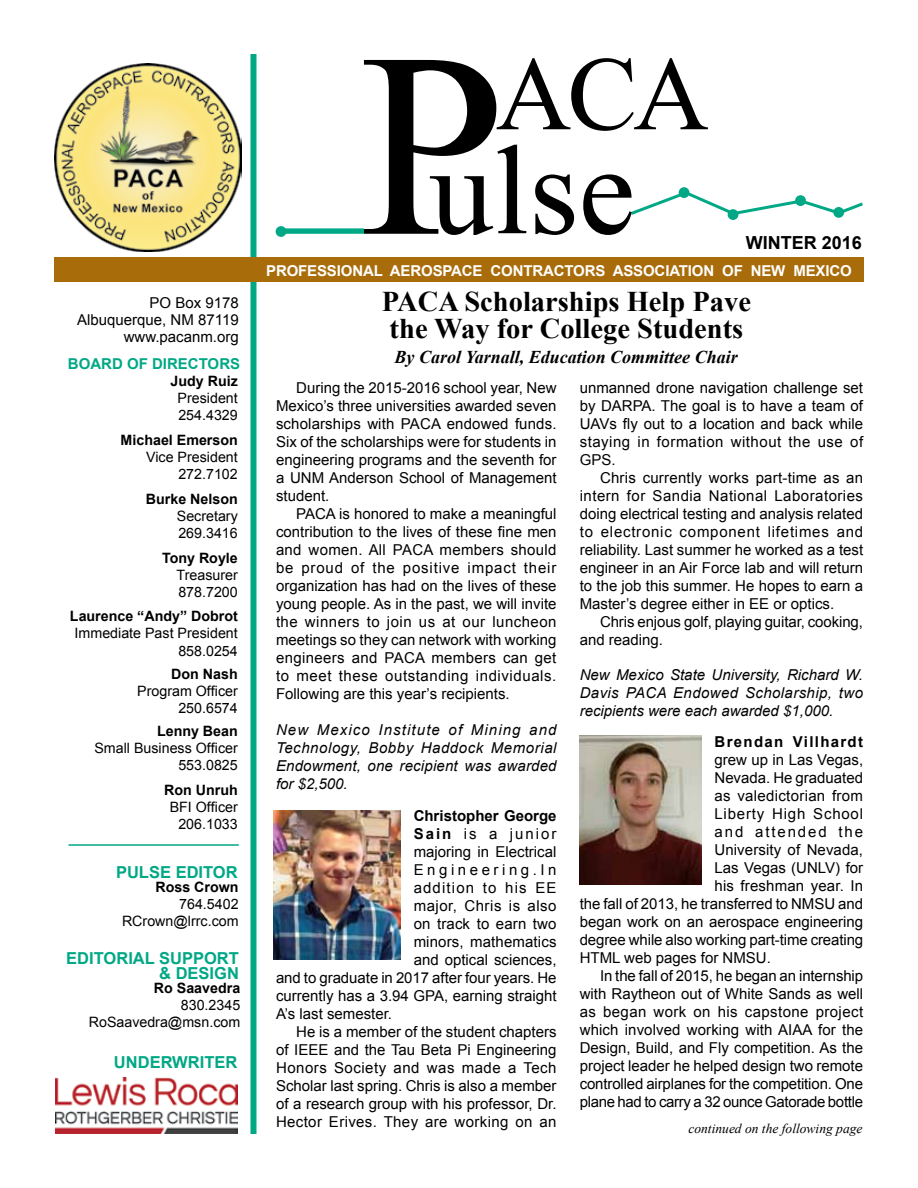
<style>
.page{position:relative;width:918px;height:1188px;background:#fff}
.page>*{position:absolute;margin:0;border:0;box-sizing:border-box;transform-origin:0 0}
.t1{font:127.5px "Times New Roman";color:#000}
.t2{font:105px "Times New Roman";color:#000}
.t3{font:700 28.5px/27px "Times New Roman";color:#000}
.t4{font:italic 700 18px "Times New Roman";color:#000}
.t5{font:700 18px "Arial";color:#000}
.t6{font:700 16.5px/15px "Arial";color:#00a886;text-align:right}
.t7{font:15px/18px "Arial";color:#000;text-align:justify}
.t8{font:italic 15px/18px "Arial";letter-spacing:.01em;color:#000;text-align:justify}
.t9{font:700 15px "Arial";letter-spacing:-.01em;color:#fff}
.t10{font:15px "Arial";letter-spacing:.035em;color:#000}
.t11{font:15px "Arial";letter-spacing:-.02em;color:#000}
.t12{font:15px "Arial";letter-spacing:.025em;color:#000}
.t13{font:15px "Arial";letter-spacing:.03em;color:#000}
.t14{font:15px "Arial";letter-spacing:.02em;color:#000}
.t15{font:700 15px "Arial";color:#000}
.t16{font:15px "Arial";letter-spacing:.055em;color:#000}
.t17{font:700 15px "Arial";color:#00a886}
.t18{font:700 15px "Arial";letter-spacing:.09em;color:#000}
.t19{font:15px "Arial";letter-spacing:.075em;color:#000}
.t20{font:15px "Arial";letter-spacing:.235em;color:#000}
.t21{font:15px "Arial";letter-spacing:.125em;color:#000}
.t22{font:15px "Arial";letter-spacing:.135em;color:#000}
.t23{font:14.25px/17.1px "Arial";color:#000;text-align:right}
.t24{font:700 14.25px "Arial";color:#000}
.t25{font:italic 13.5px "Times New Roman";color:#000}
.s1{font-size:262.5px}
.s2{font-weight:700}
</style>
<div class="page">
<div style="left:250px;top:54px;width:6px;height:1080px;background:#00a886"></div>
<div style="left:55px;top:257px;width:809px;height:25px;background:#a86d0a"></div>
<hr style="left:68px;top:844px;width:171px;height:2px;background:#00a886">
<img style="left:54px;top:64px;width:188px;height:187px">
<div style="left:728px;top:209px;width:10px;height:11px;background:#00a886;border-radius:50%"></div>
<div style="left:679px;top:187px;width:10px;height:11px;background:#00a886;border-radius:50%"></div>
<div style="left:276px;top:226px;width:10px;height:11px;background:#00a886;border-radius:50%"></div>
<svg style="left:630px;top:189px;width:233px;height:29px"></svg>
<hr style="left:280px;top:229px;width:84px;height:4px;background:#00a886">
<div style="left:833px;top:207px;width:11px;height:11px;background:#00a886;border-radius:50%"></div>
<img style="left:56px;top:1077px;width:182px;height:56px">
<img style="left:273px;top:810px;width:127px;height:149px">
<img style="left:579px;top:735px;width:122px;height:149px">
<p class="t7" style="left:77px;top:294px;width:163px;line-height:17.2px;text-align:right">PO Box 9178<br>Albuquerque, NM 87119 www.pacanm.org</p>
<p class="t17" style="left:68px;top:354px;width:174px">BOARD OF DIRECTORS</p>
<p class="t24" style="left:171px;top:372px;width:69px">Judy Ruiz</p>
<p class="t23" style="left:178px;top:390px;width:62px;text-align:left">President<br>254.4329</p>
<p class="t24" style="left:121px;top:431px;width:119px">Michael Emerson</p>
<p class="t23" style="left:146px;top:449px;width:93px">Vice President<br>272.7102</p>
<p class="t24" style="left:146px;top:489px;width:93px">Burke Nelson</p>
<p class="t23" style="left:177px;top:508px;width:62px;text-align:left">Secretary<br>269.3416</p>
<p class="t24" style="left:162px;top:548px;width:77px">Tony Royle</p>
<p class="t23" style="left:177px;top:566px;width:63px;text-align:left">Treasurer<br>878.7200</p>
<p class="t24" style="left:70px;top:607px;width:169px">Laurence “Andy” Dobrot</p>
<p class="t23" style="left:75px;top:625px;width:165px">Immediate Past President<br>858.0254</p>
<p class="t24" style="left:171px;top:664px;width:68px">Don Nash</p>
<p class="t23" style="left:137px;top:682px;width:102px">Program Officer<br>250.6574</p>
<p class="t24" style="left:157px;top:721px;width:82px">Lenny Bean</p>
<p class="t23" style="left:94px;top:740px;width:145px">Small Business Officer<br>553.0825</p>
<p class="t24" style="left:164px;top:780px;width:75px">Ron Unruh</p>
<p class="t23" style="left:170px;top:798px;width:70px">BFI Officer<br>206.1033</p>
<p class="t6" style="left:116px;top:865px;width:123px">PULSE EDITOR</p>
<p class="t24" style="left:155px;top:878px;width:85px">Ross Crown</p>
<p class="t23" style="left:122px;top:896px;width:118px">764.5402<br>RCrown@lrrc.com</p>
<p class="t6" style="left:66px;top:951px;width:174px">EDITORIAL SUPPORT &amp; DESIGN</p>
<p class="t24" style="left:154px;top:979px;width:88px">Ro Saavedra</p>
<p class="t23" style="left:89px;top:997px;width:153px">830.2345<br>RoSaavedra@msn.com</p>
<p class="t6" style="left:114px;top:1055px;width:125px">UNDERWRITER</p>
<h2 class="t2" style="left:496px;top:24px;width:215px">ACA</h2>
<h1 class="t1" style="left:360px;top:105px;width:277px"><span class="s1">P</span>ulse</h1>
<p class="t5" style="left:746px;top:230px;width:118px">WINTER 2016</p>
<p class="t9" style="left:266px;top:260px;width:587px">PROFESSIONAL AEROSPACE CONTRACTORS ASSOCIATION OF NEW MEXICO</p>
<h3 class="t3" style="left:382px;top:288px;width:371px">PACA Scholarships Help Pave the Way for College Students</h3>
<p class="t4" style="left:395px;top:345px;width:345px">By Carol Yarnall, Education Committee Chair</p>
<p class="t7" style="left:276px;top:379px;width:282px;text-indent:20px">During the 2015-2016 school year, New Mexico’s three universities awarded seven scholarships with PACA endowed funds.<br>Six of the scholarships were for students in engineering programs and the seventh for a UNM Anderson School of Management student.</p>
<p class="t7" style="left:276px;top:505px;width:282px;text-indent:20px">PACA is honored to make a meaningful contribution to the lives of these fine men and women. All PACA members should be proud of the positive impact their organization has had on the lives of these young people. As in the past, we will invite the winners to join us at our luncheon meetings so they can network with working engineers and PACA members can get to meet these outstanding individuals.<br>Following are this year’s recipients.</p>
<p class="t8" style="left:276px;top:721px;width:282px">New Mexico Institute of Mining and Technology, Bobby Haddock Memorial Endowment, one recipient was awarded for $2,500.</p>
<p class="t15" style="left:414px;top:805px;width:144px">Christopher George</p>
<p class="t22" style="left:414px;top:823px;width:144px"><span class="s2">Sain</span> is a junior</p>
<p class="t7" style="left:414px;top:842px;width:144px">majoring in Electrical</p>
<p class="t20" style="left:414px;top:859px;width:144px">Engineering.In</p>
<p class="t19" style="left:414px;top:877px;width:144px">addition to his EE</p>
<p class="t10" style="left:414px;top:895px;width:144px">major, Chris is also</p>
<p class="t7" style="left:414px;top:914px;width:144px">on track to earn two</p>
<p class="t7" style="left:414px;top:932px;width:144px">minors, mathematics</p>
<p class="t7" style="left:414px;top:950px;width:144px">and optical sciences,</p>
<p class="t7" style="left:276px;top:968px;width:282px">and to graduate in 2017 after four years. He</p>
<p class="t7" style="left:276px;top:986px;width:282px">currently has a 3.94 GPA, earning straight</p>
<p class="t7" style="left:276px;top:1004px;width:118px">A’s last semester.</p>
<p class="t7" style="left:296px;top:1022px;width:262px">He is a member of the student chapters</p>
<p class="t7" style="left:276px;top:1040px;width:282px">of IEEE and the Tau Beta Pi Engineering</p>
<p class="t10" style="left:276px;top:1057px;width:282px">Honors Society and was made a Tech</p>
<p class="t7" style="left:276px;top:1076px;width:282px">Scholar last spring. Chris is also a member</p>
<p class="t7" style="left:276px;top:1094px;width:282px">of a research group with his professor, Dr.</p>
<p class="t12" style="left:276px;top:1111px;width:282px">Hector Erives. They are working on an</p>
<p class="t7" style="left:580px;top:379px;width:285px">unmanned drone navigation challenge set by DARPA. The goal is to have a team of UAVs fly out to a location and back while staying in formation without the use of GPS.</p>
<p class="t7" style="left:580px;top:469px;width:285px;text-indent:20px">Chris currently works part-time as an intern for Sandia National Laboratories doing electrical testing and analysis related to electronic component lifetimes and reliability. Last summer he worked as a test engineer in an Air Force lab and will return to the job this summer. He hopes to earn a Master’s degree either in EE or optics.</p>
<p class="t7" style="left:580px;top:613px;width:285px;text-indent:20px">Chris enjous golf, playing guitar, cooking, and reading.</p>
<p class="t8" style="left:580px;top:666px;width:285px">New Mexico State University, Richard W.<br>Davis PACA Endowed Scholarship, two recipients were each awarded $1,000.</p>
<p class="t18" style="left:715px;top:732px;width:150px">Brendan Villhardt</p>
<p class="t7" style="left:715px;top:751px;width:150px">grew up in Las Vegas,</p>
<p class="t7" style="left:715px;top:769px;width:150px">Nevada. He graduated</p>
<p class="t14" style="left:715px;top:786px;width:150px">as valedictorian from</p>
<p class="t16" style="left:715px;top:804px;width:150px">Liberty High School</p>
<p class="t21" style="left:715px;top:822px;width:150px">and attended the</p>
<p class="t7" style="left:715px;top:841px;width:150px">University of Nevada,</p>
<p class="t7" style="left:715px;top:859px;width:150px">Las Vegas (UNLV) for</p>
<p class="t7" style="left:715px;top:877px;width:150px">his freshman year. In</p>
<p class="t7" style="left:580px;top:895px;width:285px">the fall of 2013, he transferred to NMSU and</p>
<p class="t7" style="left:580px;top:913px;width:285px">began work on an aerospace engineering</p>
<p class="t7" style="left:580px;top:931px;width:285px">degree while also working part-time creating</p>
<p class="t7" style="left:580px;top:949px;width:193px">HTML web pages for NMSU.</p>
<p class="t7" style="left:600px;top:967px;width:265px">In the fall of 2015, he began an internship</p>
<p class="t7" style="left:580px;top:985px;width:285px">with Raytheon out of White Sands as well</p>
<p class="t13" style="left:580px;top:1002px;width:285px">as began work on his capstone project</p>
<p class="t7" style="left:580px;top:1021px;width:285px">which involved working with AIAA for the</p>
<p class="t7" style="left:580px;top:1039px;width:285px">Design, Build, and Fly competition. As the</p>
<p class="t7" style="left:580px;top:1057px;width:285px">project leader he helped design two remote</p>
<p class="t7" style="left:580px;top:1075px;width:285px">controlled airplanes for the competition. One</p>
<p class="t11" style="left:580px;top:1092px;width:285px">plane had to carry a 32 ounce Gatorade bottle</p>
<p class="t25" style="left:688px;top:1119px;width:176px">continued on the following page</p>
</div>
